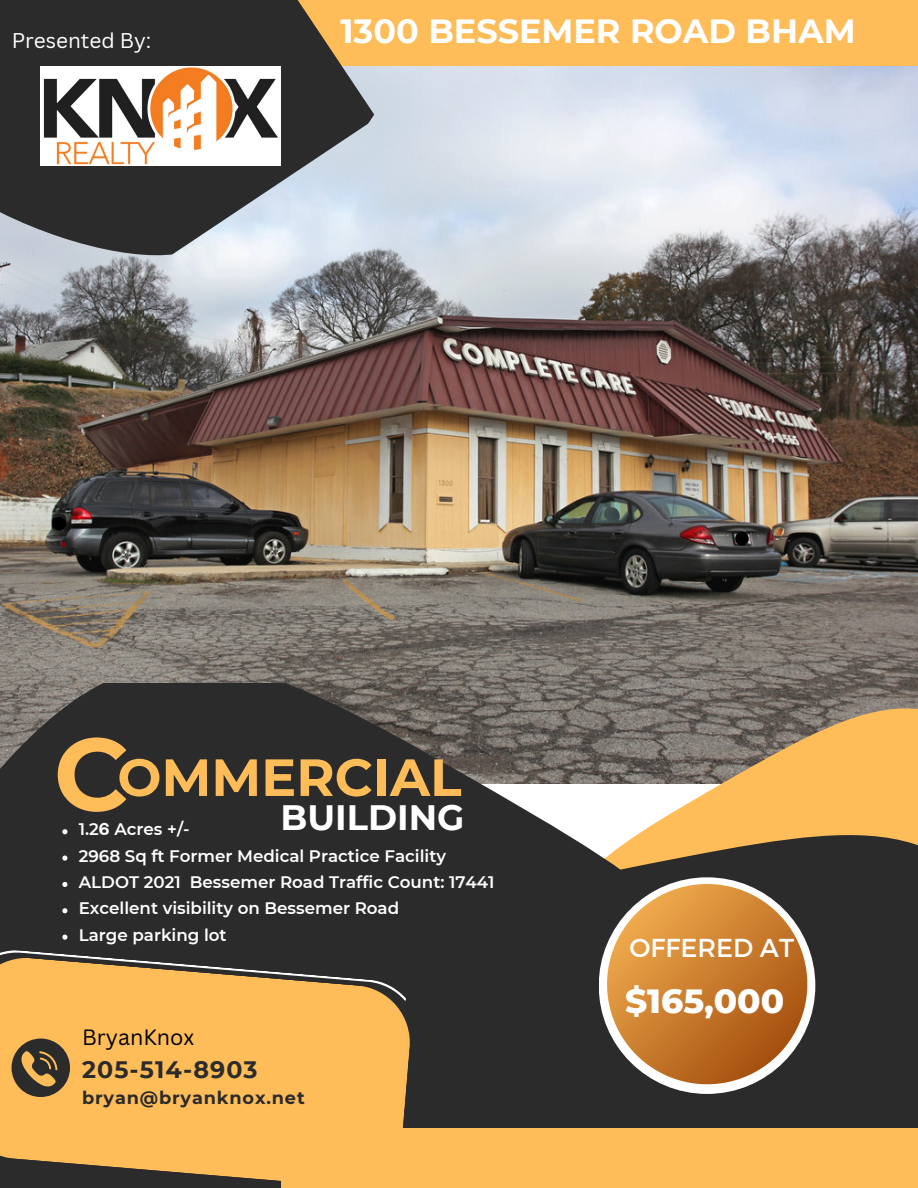
<style>
.page{position:relative;width:918px;height:1188px;background:#fff}
.page>*{position:absolute;margin:0;border:0;box-sizing:border-box;transform-origin:0 0}
.t1{font:700 102.75px "Montserrat";color:#ffbd59}
.t2{font:700 52.2px "Montserrat";color:#ffbd59}
.t3{font:700 35.25px "Montserrat";color:#fff}
.t4{font:800 34.2px "Montserrat";color:#fff}
.t5{font:700 33.45px "Montserrat";color:#fff}
.t6{font:25.95px "Montserrat";color:#fff}
.t7{font:700 23.7px "Montserrat";letter-spacing:.045em;color:#2b2b2b}
.t8{font:21.6px "Canva Sans";color:#000}
.t9{font:20.85px "Canva Sans";color:#fff}
.t10{font:700 17.7px "Montserrat";letter-spacing:.045em;color:#2b2b2b}
.t11{font:600 16.65px/26.5px "Montserrat";color:#fff}
.s1{font-family:"Mali";font-weight:700;font-size:18px}
</style>
<div class="page">
<div style="left:377px;top:0;width:541px;height:67px;background:#ffbd59"></div>
<img style="left:0;top:67px;width:918px;height:616px">
<svg style="left:0;top:0;width:377px;height:336px;background:#737474"></svg>
<div style="left:0;top:683px;width:320px;height:505px;background:#2b2b2b"></div>
<svg style="left:0;top:949px;width:320px;height:8px;background:#393939"></svg>
<svg style="left:320px;top:651px;width:598px;height:477px;background:#5e5548"></svg>
<div style="left:281px;top:1128px;width:637px;height:60px;background:#ffbd59"></div>
<div style="left:599px;top:877px;width:216px;height:217px;background:#fff;border-radius:50%"></div>
<svg style="left:0;top:957px;width:411px;height:230px;background:#e3aa54"></svg>
<svg style="left:607px;top:884px;width:200px;height:200px;background:#ba7e40"></svg>
<svg style="left:12px;top:1039px;width:58px;height:58px;background:#765f3b"></svg>
<img style="left:41px;top:67px;width:240px;height:99px">
<svg style="left:62px;top:829px;width:5px;height:5px"></svg>
<svg style="left:62px;top:856px;width:5px;height:5px"></svg>
<svg style="left:62px;top:882px;width:5px;height:5px"></svg>
<svg style="left:62px;top:908px;width:5px;height:5px"></svg>
<svg style="left:62px;top:935px;width:5px;height:5px"></svg>
<div style="left:52px;top:517px;width:14px;height:14px;background:#000;border-radius:50%"></div>
<div style="left:735px;top:532px;width:14px;height:14px;background:#000;border-radius:50%"></div>
<p class="t9" style="left:12px;top:26px;width:141px">Presented By:</p>
<p class="t5" style="left:341px;top:11px;width:517px">1300 BESSEMER ROAD BHAM</p>
<p class="t1" style="left:54px;top:711px;width:77px">C</p>
<p class="t2" style="left:117px;top:745px;width:346px">OMMERCIAL</p>
<p class="t3" style="left:281px;top:796px;width:185px">BUILDING</p>
<p class="t11" style="left:79px;top:815px;width:417px">1.2<span class="s1">6</span> Acres +/-<br>2968 Sq ft Former Medical Practice Facility<br>ALDOT 2021 Bessemer Road Traffic Count: 17441<br>Excellent visibility on Bessemer Road<br>Large parking lot</p>
<p class="t8" style="left:82px;top:1022px;width:114px">BryanKnox</p>
<p class="t7" style="left:82px;top:1055px;width:177px">205-514-8903</p>
<p class="t10" style="left:82px;top:1087px;width:224px">bryan@bryanknox.net</p>
<p class="t6" style="left:630px;top:930px;width:166px">OFFERED AT</p>
<p class="t4" style="left:625px;top:980px;width:161px">$165,000</p>
</div>
